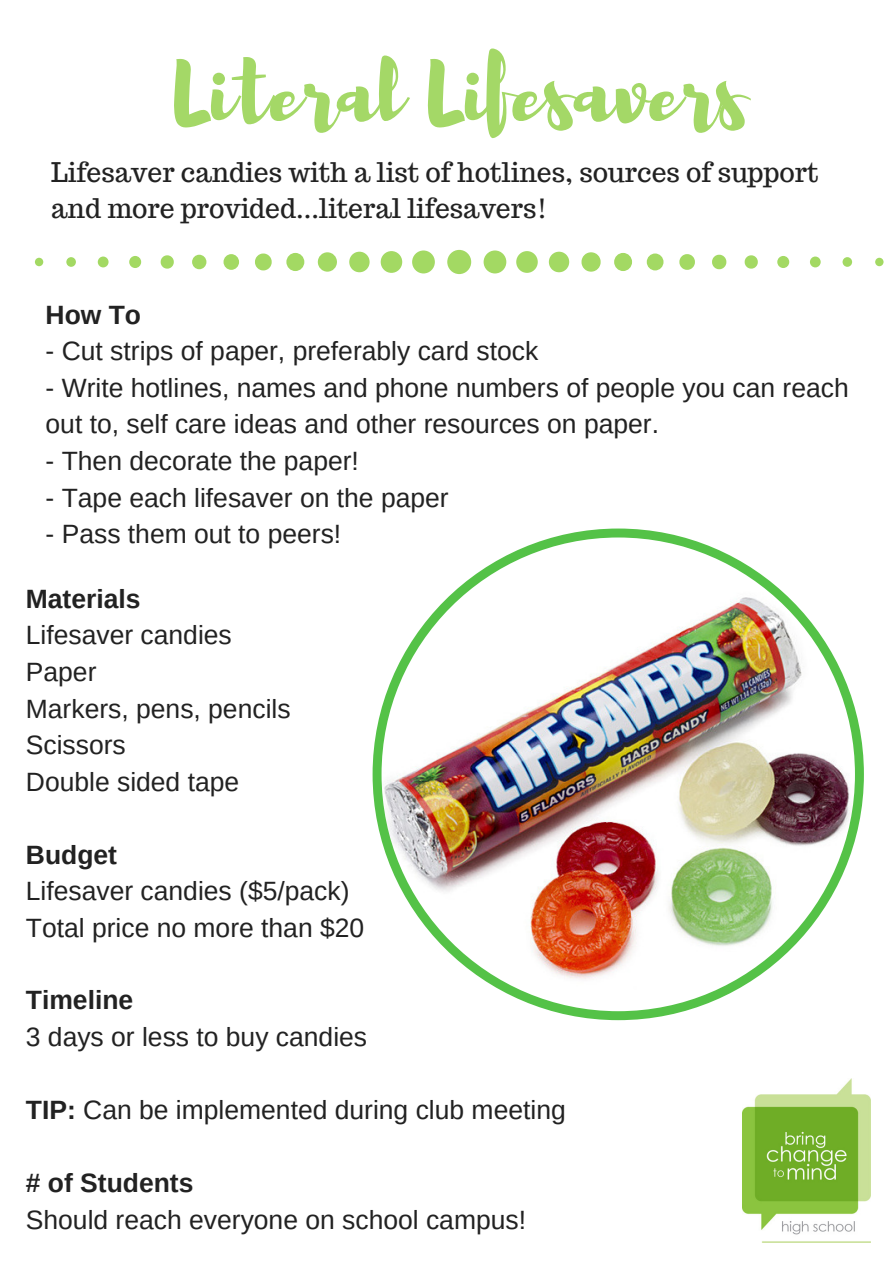
<style>
.page{position:relative;width:893px;height:1263px;background:#fff}
.page>*{position:absolute;margin:0;border:0;box-sizing:border-box;transform-origin:0 0}
.t1{font:81.53px "Brusher";color:#a4d867}
.t2{font:26.47px/36.6px "Arimo";color:#222}
.t3{font:26.47px/36.6px "Trocchi";color:#222}
.t4{font:700 26.47px "Arimo";color:#222}
.s1{font-weight:700}
</style>
<div class="page">
<img style="left:743px;top:1078px;width:127px;height:164px">
<img style="left:373px;top:528px;width:491px;height:492px">
<div style="left:447px;top:250px;width:24px;height:24px;background:#a3d963;border-radius:50%"></div>
<div style="left:484px;top:250px;width:22px;height:23px;background:#a3d963;border-radius:50%"></div>
<div style="left:516px;top:251px;width:22px;height:22px;background:#a3d963;border-radius:50%"></div>
<svg style="left:549px;top:252px;width:20px;height:20px"></svg>
<svg style="left:581px;top:252px;width:20px;height:20px"></svg>
<div style="left:614px;top:253px;width:18px;height:18px;background:#a3d963;border-radius:50%"></div>
<div style="left:647px;top:253px;width:16px;height:17px;background:#a3d963;border-radius:50%"></div>
<svg style="left:679px;top:254px;width:16px;height:16px"></svg>
<svg style="left:712px;top:255px;width:14px;height:14px"></svg>
<svg style="left:745px;top:255px;width:13px;height:14px"></svg>
<div style="left:777px;top:256px;width:12px;height:12px;background:#a3d963;border-radius:50%"></div>
<div style="left:810px;top:257px;width:11px;height:10px;background:#a3d963;border-radius:50%"></div>
<div style="left:842px;top:257px;width:10px;height:10px;background:#a3d963;border-radius:50%"></div>
<div style="left:875px;top:258px;width:8px;height:8px;background:#a3d963;border-radius:50%"></div>
<div style="left:412px;top:250px;width:23px;height:23px;background:#a3d963;border-radius:50%"></div>
<div style="left:381px;top:251px;width:21px;height:22px;background:#a3d963;border-radius:50%"></div>
<svg style="left:349px;top:252px;width:21px;height:20px"></svg>
<div style="left:318px;top:252px;width:19px;height:20px;background:#a3d963;border-radius:50%"></div>
<div style="left:286px;top:253px;width:18px;height:18px;background:#a3d963;border-radius:50%"></div>
<svg style="left:255px;top:253px;width:17px;height:17px"></svg>
<div style="left:223px;top:254px;width:16px;height:16px;background:#a3d963;border-radius:50%"></div>
<div style="left:192px;top:255px;width:14px;height:14px;background:#a3d963;border-radius:50%"></div>
<svg style="left:161px;top:255px;width:13px;height:14px"></svg>
<div style="left:129px;top:256px;width:12px;height:12px;background:#a3d963;border-radius:50%"></div>
<div style="left:98px;top:257px;width:11px;height:10px;background:#a3d963;border-radius:50%"></div>
<div style="left:66px;top:257px;width:10px;height:10px;background:#a3d963;border-radius:50%"></div>
<div style="left:35px;top:258px;width:8px;height:8px;background:#a3d963;border-radius:50%"></div>
<h1 class="t1" style="left:173px;top:40px;width:574px">Literal Lifesavers</h1>
<p class="t3" style="left:51px;top:154px;width:769px">Lifesaver candies with a list of hotlines, sources of support and more provided...literal lifesavers!</p>
<p class="t4" style="left:46px;top:300px;width:97px">How To</p>
<p class="t2" style="left:46px;top:333px;width:494px">- Cut strips of paper, preferably card stock</p>
<p class="t2" style="left:46px;top:369px;width:805px">- Write hotlines, names and phone numbers of people you can reach out to, self care ideas and other resources on paper.</p>
<p class="t2" style="left:46px;top:442px;width:315px">- Then decorate the paper!</p>
<p class="t2" style="left:46px;top:479px;width:405px">- Tape each lifesaver on the paper</p>
<p class="t2" style="left:46px;top:516px;width:297px">- Pass them out to peers!</p>
<p class="t4" style="left:26px;top:584px;width:116px">Materials</p>
<p class="t2" style="left:26px;top:617px;width:266px">Lifesaver candies<br>Paper<br>Markers, pens, pencils<br>Scissors<br>Double sided tape</p>
<p class="t4" style="left:26px;top:840px;width:93px">Budget</p>
<p class="t2" style="left:26px;top:873px;width:340px">Lifesaver candies ($5/pack)<br>Total price no more than $20</p>
<p class="t4" style="left:26px;top:985px;width:109px">Timeline</p>
<p class="t2" style="left:26px;top:1018px;width:343px">3 days or less to buy candies</p>
<p class="t2" style="left:26px;top:1091px;width:541px"><span class="s1">TIP:</span> Can be implemented during club meeting</p>
<p class="t4" style="left:26px;top:1168px;width:169px"># of Students</p>
<p class="t2" style="left:26px;top:1201px;width:502px">Should reach everyone on school campus!</p>
</div>
